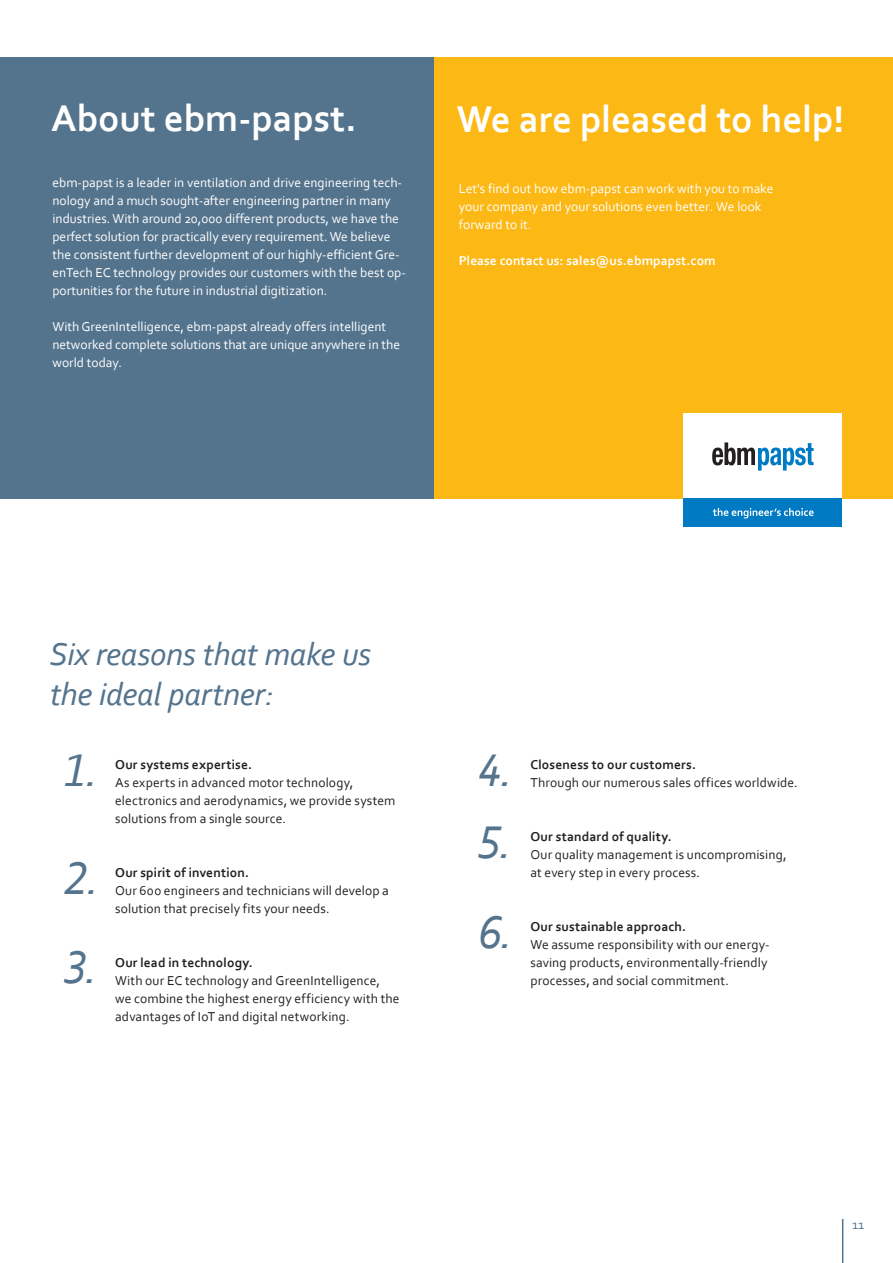
<style>
.page{position:relative;width:893px;height:1263px;background:#fff}
.page>*{position:absolute;margin:0;border:0;box-sizing:border-box;transform-origin:0 0}
.t1{font:italic 48px "Corbel";color:#54738c}
.t2{font:700 39px "Corbel";letter-spacing:-.005em;color:#fff}
.t3{font:italic 33px/39.6px "Corbel";letter-spacing:-.01em;color:#54738c}
.t4{font:13.5px/18px "Corbel";color:#fff}
.t5{font:13.5px/18px "Corbel";letter-spacing:.01em;color:#231f20}
.t6{font:700 13.5px "Corbel";letter-spacing:.015em;color:#231f20}
.t7{font:700 13.5px "Corbel";color:#fff}
.t8{font:13.5px "Corbel";color:#54738c}
.s1{font-style:inherit}
</style>
<div class="page">
<div style="left:434px;top:57px;width:459px;height:442px;background:#fcb814"></div>
<div style="left:0;top:57px;width:434px;height:442px;background:#54738c"></div>
<div style="left:683px;top:414px;width:159px;height:85px;background:#fff"></div>
<svg style="left:712px;top:442px;width:102px;height:29px"></svg>
<div style="left:683px;top:499px;width:159px;height:28px;background:#007ac2"></div>
<svg style="left:713px;top:508px;width:101px;height:10px"></svg>
<hr style="left:842px;top:1219px;width:1px;height:44px;background:#54738c">
<h2 class="t2" style="left:51px;top:93px;width:307px">About ebm-papst.</h2>
<p class="t4" style="left:52px;top:173px;width:355px">ebm-papst is a leader in ventilation and drive engineering tech&shy;nology and a much sought-after engineering partner in many industries. With around 20,000 different products, we have the perfect solution for practically every requirement. We believe the consistent further development of our highly-efficient Gre&shy;enTech EC technology provides our customers with the best op&shy;portunities for the future in industrial digitization.</p>
<p class="t4" style="left:52px;top:317px;width:349px">With GreenIntelligence, ebm-papst already offers intelligent networked complete solutions that are unique anywhere in the world today.</p>
<h2 class="t2" style="left:457px;top:95px;width:389px">We are pleased to help!</h2>
<p class="t4" style="left:459px;top:179px;width:316px">Let's find out how ebm-papst can work with you to make your company and your solutions even better. We look forward to it.</p>
<p class="t7" style="left:459px;top:252px;width:258px">Please contact us: sales@us<span class="s1">.ebmpapst.com</span></p>
<h3 class="t3" style="left:50px;top:634px;width:323px">Six reasons that make us the ideal partner:</h3>
<h1 class="t1" style="left:64px;top:740px;width:36px">1.</h1>
<h1 class="t1" style="left:478px;top:740px;width:37px">4.</h1>
<p class="t6" style="left:115px;top:756px;width:138px">Our systems expertise.</p>
<p class="t5" style="left:115px;top:773px;width:282px">As experts in advanced motor technology, electronics and aerodynamics, we provide system solutions from a single source.</p>
<h1 class="t1" style="left:478px;top:812px;width:36px">5.</h1>
<h1 class="t1" style="left:64px;top:848px;width:37px">2.</h1>
<h1 class="t1" style="left:64px;top:937px;width:35px">3.</h1>
<p class="t6" style="left:115px;top:864px;width:135px">Our spirit of invention.</p>
<p class="t5" style="left:115px;top:881px;width:275px">Our 600 engineers and technicians will develop a solution that precisely fits your needs.</p>
<p class="t6" style="left:115px;top:954px;width:139px">Our lead in technology.</p>
<p class="t5" style="left:115px;top:971px;width:286px">With our EC technology and GreenIntelligence, we combine the highest energy efficiency with the advantages of IoT and digital networking.</p>
<h1 class="t1" style="left:478px;top:902px;width:37px">6.</h1>
<p class="t6" style="left:530px;top:756px;width:167px">Closeness to our customers.</p>
<p class="t5" style="left:530px;top:773px;width:269px">Through our numerous sales offices worldwide.</p>
<p class="t6" style="left:530px;top:828px;width:143px">Our standard of quality.</p>
<p class="t5" style="left:530px;top:845px;width:258px">Our quality management is uncompromising, at every step in every process.</p>
<p class="t6" style="left:530px;top:918px;width:157px">Our sustainable approach.</p>
<p class="t5" style="left:530px;top:935px;width:241px">We assume responsibility with our energy&shy;saving products, environmentally-friendly processes, and social commitment.</p>
<p class="t8" style="left:852px;top:1216px;width:14px">11</p>
</div>
